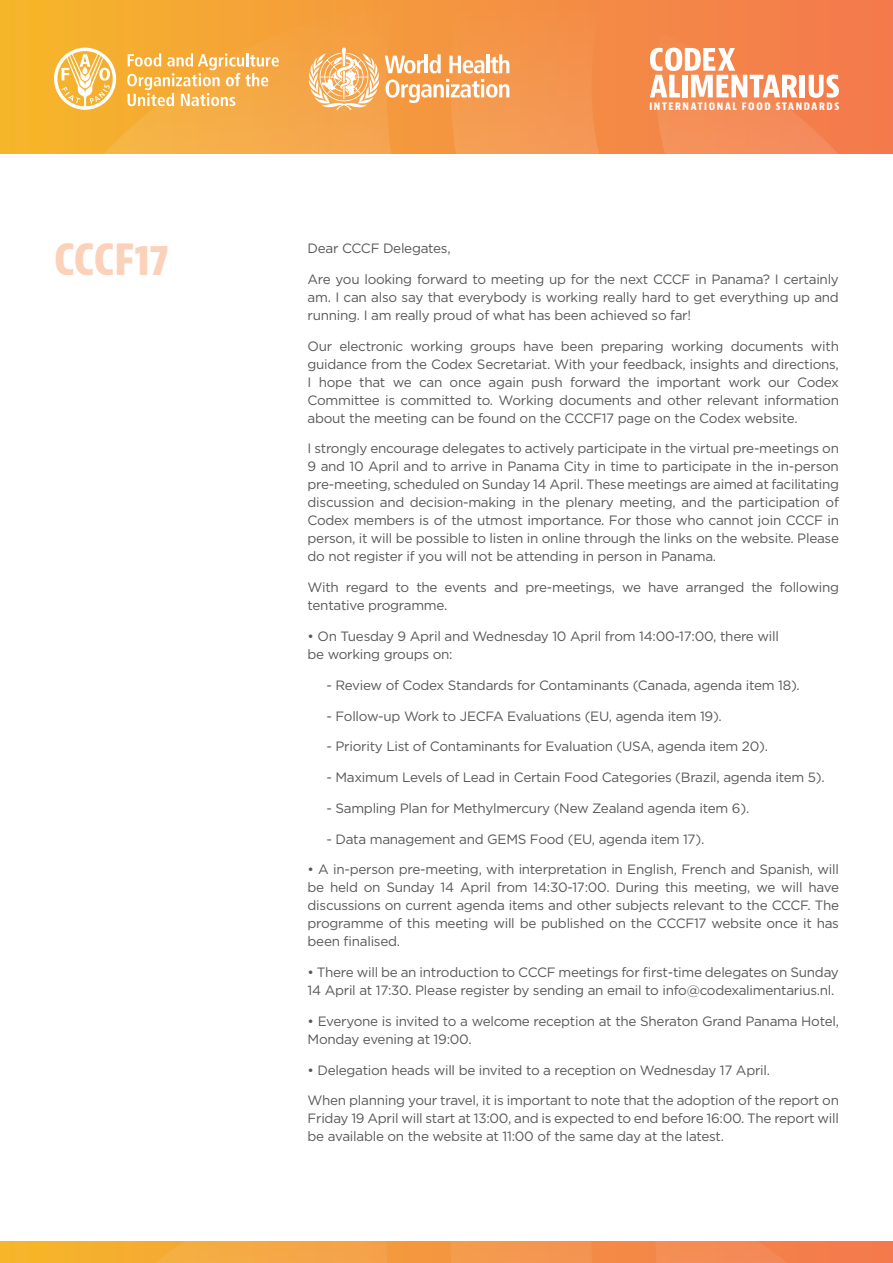
<style>
.page{position:relative;width:893px;height:1263px;background:#fff}
.page>*{position:absolute;margin:0;border:0;box-sizing:border-box;transform-origin:0 0}
.Letter_-_Committee_acronym{font:700 condensed 42px "Bernina Sans";color:#fcd1b9}
.p_letter{font:13.5px/18px "Gotham";letter-spacing:-.02em;color:#57585a;text-align:justify}
.t1{font:700 condensed 10.05px "Bernina Sans";letter-spacing:.16em;color:#fff}
</style>
<div class="page">
<div style="left:0;top:1242px;width:893px;height:21px;background:#f4973e"></div>
<svg style="left:0;top:1242px;width:387px;height:21px"></svg>
<svg style="left:451px;top:1242px;width:442px;height:21px"></svg>
<svg style="left:0;top:0;width:430px;height:153px"></svg>
<svg style="left:0;top:2px;width:399px;height:151px"></svg>
<svg style="left:430px;top:0;width:463px;height:153px;fill:#f49149"></svg>
<svg style="left:643px;top:33px;width:250px;height:120px"></svg>
<svg style="left:54px;top:48px;width:62px;height:62px"></svg>
<svg style="left:127px;top:53px;width:152px;height:53px"></svg>
<svg style="left:385px;top:56px;width:39px;height:17px"></svg>
<hr style="left:425px;top:54px;width:3px;height:19px;background:#fff">
<svg style="left:430px;top:54px;width:11px;height:19px"></svg>
<svg style="left:449px;top:56px;width:35px;height:17px"></svg>
<hr style="left:486px;top:54px;width:3px;height:19px;background:#fff">
<svg style="left:491px;top:54px;width:18px;height:19px"></svg>
<svg style="left:386px;top:79px;width:123px;height:24px"></svg>
<svg style="left:309px;top:48px;width:70px;height:62px"></svg>
<p class="Letter_-_Committee_acronym" style="left:54px;top:234px;width:116px">CCCF17</p>
<p class="t1" style="left:649px;top:100px;width:191px">INTERNATIONAL FOOD STANDARDS</p>
<p class="p_letter" style="left:308px;top:239px;width:145px">Dear CCCF Delegates,</p>
<p class="p_letter" style="left:308px;top:270px;width:533px">Are you looking forward to meeting up for the next CCCF in Panama? I certainly am. I can also say that everybody is working really hard to get everything up and running. I am really proud of what has been achieved so far!</p>
<p class="p_letter" style="left:308px;top:337px;width:533px">Our electronic working groups have been preparing working documents with guidance from the Codex Secretariat. With your feedback, insights and directions, I hope that we can once again push forward the important work our Codex Committee is committed to. Working documents and other relevant information about the meeting can be found on the CCCF17 page on the Codex website.</p>
<p class="p_letter" style="left:308px;top:439px;width:533px">I strongly encourage delegates to actively participate in the virtual pre-meetings on 9 and 10 April and to arrive in Panama City in time to participate in the in-person pre-meeting, scheduled on Sunday 14 April. These meetings are aimed at facilitating discussion and decision-making in the plenary meeting, and the participation of Codex members is of the utmost importance. For those who cannot join CCCF in person, it will be possible to listen in online through the links on the website. Please do not register if you will not be attending in person in Panama.</p>
<p class="p_letter" style="left:308px;top:578px;width:533px">With regard to the events and pre-meetings, we have arranged the following tentative programme.</p>
<p class="p_letter" style="left:308px;top:627px;width:473px">• On Tuesday 9 April and Wednesday 10 April from 14:00-17:00, there will be working groups on:</p>
<p class="p_letter" style="left:326px;top:676px;width:475px">- Review of Codex Standards for Contaminants (Canada, agenda item 18).</p>
<p class="p_letter" style="left:326px;top:706px;width:397px">- Follow-up Work to JECFA Evaluations (EU, agenda item 19).</p>
<p class="p_letter" style="left:326px;top:737px;width:443px">- Priority List of Contaminants for Evaluation (USA, agenda item 20).</p>
<p class="p_letter" style="left:326px;top:768px;width:500px">- Maximum Levels of Lead in Certain Food Categories (Brazil, agenda item 5).</p>
<p class="p_letter" style="left:326px;top:799px;width:424px">- Sampling Plan for Methylmercury (New Zealand agenda item 6).</p>
<p class="p_letter" style="left:326px;top:829px;width:379px">- Data management and GEMS Food (EU, agenda item 17).</p>
<p class="p_letter" style="left:308px;top:860px;width:533px">• A in-person pre-meeting, with interpretation in English, French and Spanish, will be held on Sunday 14 April from 14:30-17:00. During this meeting, we will have discussions on current agenda items and other subjects relevant to the CCCF. The programme of this meeting will be published on the CCCF17 website once it has been finalised.</p>
<p class="p_letter" style="left:308px;top:963px;width:533px">• There will be an introduction to CCCF meetings for first-time delegates on Sunday<br>14 April at 17:30. Please register by sending an email to info@codexalimentarius.nl.</p>
<p class="p_letter" style="left:308px;top:1012px;width:533px">• Everyone is invited to a welcome reception at the Sheraton Grand Panama Hotel,<br>Monday evening at 19:00.</p>
<p class="p_letter" style="left:308px;top:1060px;width:464px">• Delegation heads will be invited to a reception on Wednesday 17 April.</p>
<p class="p_letter" style="left:308px;top:1091px;width:533px">When planning your travel, it is important to note that the adoption of the report on Friday 19 April will start at 13:00, and is expected to end before 16:00. The report will be available on the website at 11:00 of the same day at the latest.</p>
</div>
